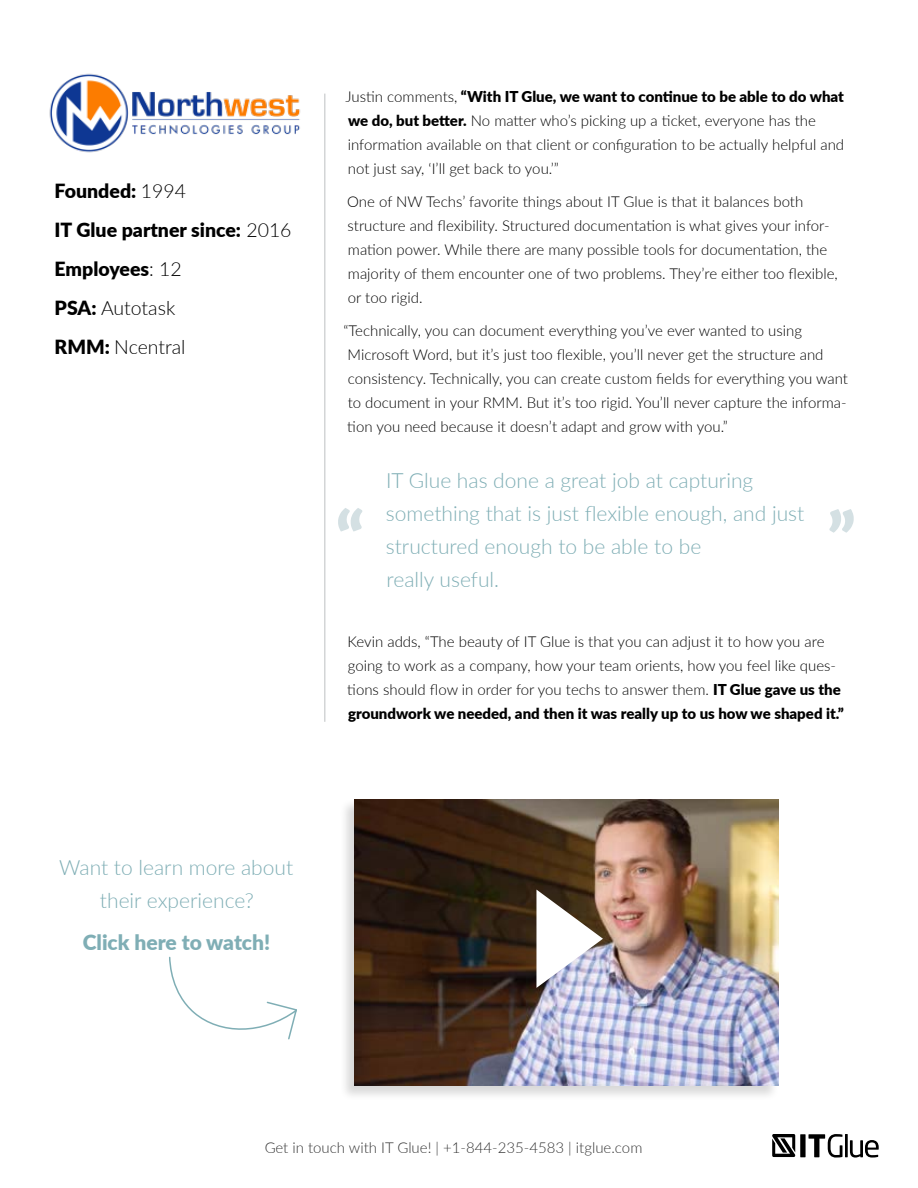
<style>
.page{position:relative;width:918px;height:1188px;background:#fff}
.page>*{position:absolute;margin:0;border:0;box-sizing:border-box;transform-origin:0 0}
.t1{font:900 70.5px "Lato";color:#d4e0e3}
.t2{font:300 21px/33px "Lato";color:#7faeb5;text-align:center}
.t3{font:900 21px "Lato";color:#7faeb5}
.t4{font:900 19.5px/39px "Lato";color:#000}
.t5{font:300 15px/24px "Lato";color:#000}
.s1{font-weight:300}
.s2{font-weight:900}
</style>
<div class="page">
<div style="left:800px;top:1134px;width:6px;height:23px;background:#000"></div>
<svg style="left:808px;top:1134px;width:34px;height:24px"></svg>
<hr style="left:845px;top:1134px;width:3px;height:23px;background:#000">
<svg style="left:850px;top:1140px;width:29px;height:18px"></svg>
<svg style="left:772px;top:1134px;width:23px;height:23px"></svg>
<hr style="left:324px;top:94px;width:2px;height:628px;background:#d3d5d6">
<img style="left:49px;top:73px;width:252px;height:80px">
<div style="left:339px;top:798px;width:440px;height:303px;background:#000;opacity:.15"></div>
<img style="left:355px;top:799px;width:423px;height:287px">
<svg style="left:536px;top:890px;width:67px;height:98px"></svg>
<svg style="left:169px;top:956px;width:128px;height:84px"></svg>
<h3 class="t4" style="left:55px;top:171px;width:239px">Founded: <span class="s1">1994<br></span>IT Glue partner since: <span class="s1">2016<br></span>Employees<span class="s1">: 12<br></span>PSA: <span class="s1">Autotask<br></span>RMM: <span class="s1">Ncentral</span></h3>
<p class="t5" style="left:346px;top:84px;width:500px">Justin comments, <span class="s2">“With IT Glue, we want to continue to be able to do what we do, but better.</span> No matter who’s picking up a ticket, everyone has the information available on that client or configuration to be actually helpful and not just say, ‘I’ll get back to you.’”</p>
<p class="t5" style="left:347px;top:189px;width:492px">One of NW Techs’ favorite things about IT Glue is that it balances both structure and flexibility. Structured documentation is what gives your infor&shy;mation power. While there are many possible tools for documentation, the majority of them encounter one of two problems. They’re either too flexible, or too rigid.</p>
<p class="t5" style="left:343px;top:318px;width:506px">“Technically, you can document everything you’ve ever wanted to using Microsoft Word, but it’s just too flexible, you’ll never get the structure and consistency. Technically, you can create custom fields for everything you want to document in your RMM. But it’s too rigid. You’ll never capture the informa&shy;tion you need because it doesn’t adapt and grow with you.”</p>
<h2 class="t2" style="left:386px;top:463px;width:420px;text-align:left">IT Glue has done a great job at capturing something that is just flexible enough, and just structured enough to be able to be<br>really useful.</h2>
<h1 class="t1" style="left:336px;top:485px;width:30px">“</h1>
<h1 class="t1" style="left:827px;top:485px;width:30px">”</h1>
<p class="t5" style="left:347px;top:629px;width:498px">Kevin adds, “The beauty of IT Glue is that you can adjust it to how you are going to work as a company, how your team orients, how you feel like ques&shy;tions should flow in order for you techs to answer them. <span class="s2">IT Glue gave us the groundwork we needed, and then it was really up to us how we shaped it.”</span></p>
<h2 class="t2" style="left:59px;top:850px;width:236px">Want to learn more about their experience?</h2>
<h2 class="t3" style="left:83px;top:926px;width:189px">Click here to watch!</h2>
<p class="t5" style="left:265px;top:1135px;width:379px">Get in touch with IT Glue! | +1-844-235-4583 | itglue.com</p>
</div>
